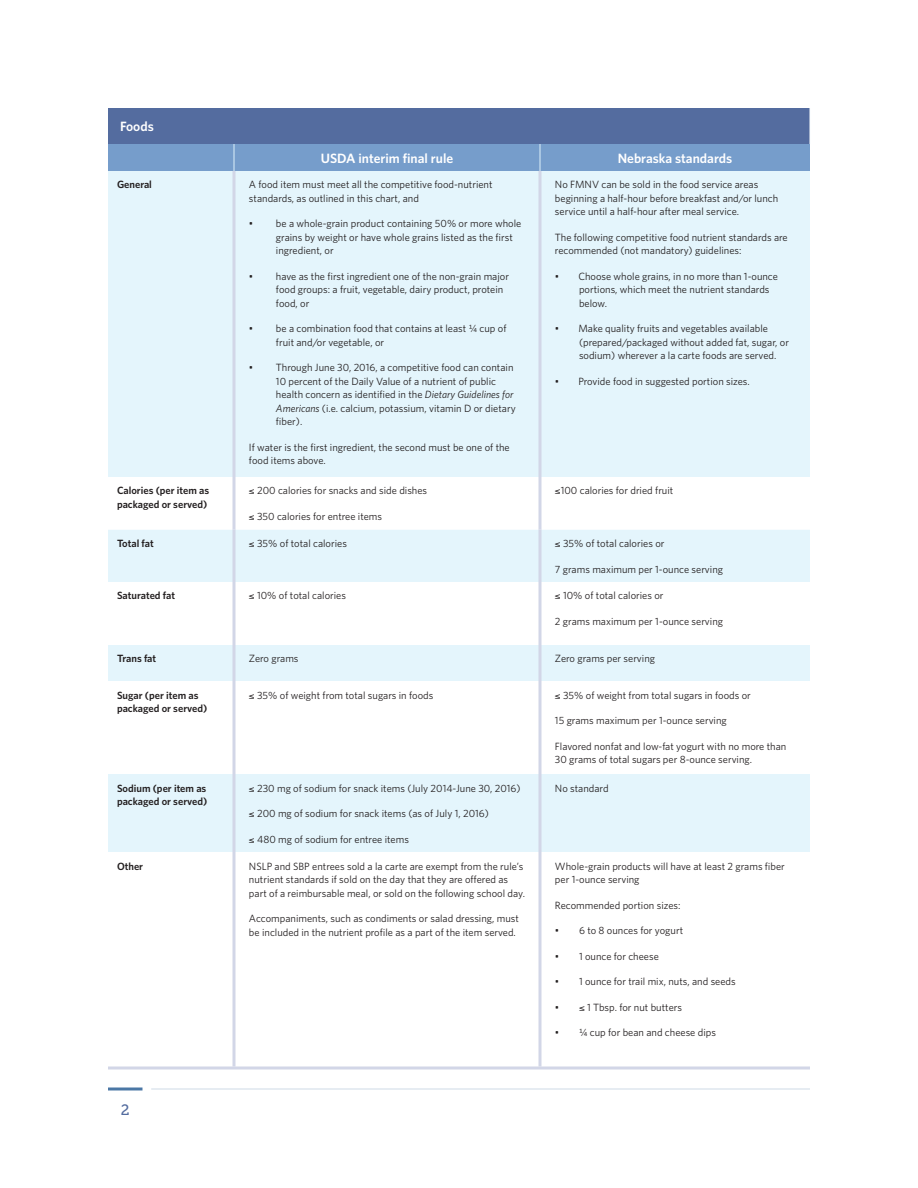
<style>
.page{position:relative;width:918px;height:1188px;background:#fff}
.page>*{position:absolute;margin:0;border:0;box-sizing:border-box;transform-origin:0 0}
.t1{font:15px "Museo Slab 500";color:#546c9f}
.t2{font:600 13.5px "Whitney";color:#fff}
.t3{font:10.5px/13.5px "Whitney";color:#231f20}
.t4{font:600 10.5px/13.5px "Whitney";color:#231f20}
.s1{font-style:italic}
</style>
<div class="page">
<hr style="left:151px;top:1088px;width:659px;height:2px;background:#1f568f">
<hr style="left:108px;top:1088px;width:34px;height:2px;background:#1f568f">
<div style="left:108px;top:108px;width:702px;height:36px;background:#546c9f"></div>
<div style="left:108px;top:171px;width:702px;height:681px;background:#e4f5fc"></div>
<svg style="left:108px;top:477px;width:702px;height:297px"></svg>
<svg style="left:108px;top:1066px;width:126px;height:4px"></svg>
<svg style="left:234px;top:1066px;width:306px;height:4px"></svg>
<svg style="left:540px;top:1066px;width:270px;height:4px"></svg>
<hr style="left:232px;top:171px;width:4px;height:306px;background:#d6ddec">
<svg style="left:232px;top:477px;width:4px;height:53px"></svg>
<hr style="left:232px;top:530px;width:4px;height:52px;background:#d6ddec">
<hr style="left:232px;top:582px;width:4px;height:63px;background:#dde0ec">
<hr style="left:232px;top:645px;width:4px;height:36px;background:#d6ddec">
<hr style="left:232px;top:681px;width:4px;height:93px;background:#dde0ec">
<hr style="left:232px;top:774px;width:4px;height:78px;background:#d6ddec">
<hr style="left:232px;top:852px;width:4px;height:214px;background:#dde0ec">
<hr style="left:538px;top:171px;width:4px;height:306px;background:#d6ddec">
<svg style="left:538px;top:477px;width:4px;height:53px"></svg>
<hr style="left:538px;top:530px;width:4px;height:52px;background:#d6ddec">
<hr style="left:538px;top:582px;width:4px;height:63px;background:#dde0ec">
<hr style="left:538px;top:645px;width:4px;height:36px;background:#d6ddec">
<hr style="left:538px;top:681px;width:4px;height:93px;background:#dde0ec">
<hr style="left:538px;top:774px;width:4px;height:78px;background:#d6ddec">
<hr style="left:538px;top:852px;width:4px;height:214px;background:#dde0ec">
<div style="left:108px;top:144px;width:702px;height:27px;background:#769dcb"></div>
<hr style="left:810px;top:108px;width:1px;height:36px;background:#f8fcfe">
<p class="t2" style="left:120px;top:118px;width:35px">Foods</p>
<p class="t2" style="left:321px;top:149px;width:134px">USDA interim final rule</p>
<p class="t2" style="left:618px;top:149px;width:116px">Nebraska standards</p>
<p class="t4" style="left:117px;top:178px;width:36px">General</p>
<p class="t3" style="left:249px;top:178px;width:245px">A food item must meet all the competitive food-nutrient standards, as outlined in this chart, and</p>
<p class="t3" style="left:276px;top:217px;width:247px;text-indent:-27px">• be a whole-grain product containing 50% or more whole grains by weight or have whole grains listed as the first ingredient, or</p>
<p class="t3" style="left:276px;top:269px;width:235px;text-indent:-27px">• have as the first ingredient one of the non-grain major food groups: a fruit, vegetable, dairy product, protein food, or</p>
<p class="t3" style="left:276px;top:322px;width:232px;text-indent:-27px">• be a combination food that contains at least ¼ cup of fruit and/or vegetable, or</p>
<p class="t3" style="left:276px;top:361px;width:241px;text-indent:-27px">• Through June 30, 2016, a competitive food can contain 10 percent of the Daily Value of a nutrient of public health concern as identified in the <span class="s1">Dietary Guidelines for Americans</span> (i.e. calcium, potassium, vitamin D or dietary fiber).</p>
<p class="t3" style="left:249px;top:440px;width:262px">If water is the first ingredient, the second must be one of the food items above.</p>
<p class="t4" style="left:117px;top:484px;width:94px">Calories (per item as packaged or served)</p>
<p class="t3" style="left:249px;top:484px;width:180px">≤ 200 calories for snacks and side dishes</p>
<p class="t3" style="left:249px;top:509px;width:135px">≤ 350 calories for entree items</p>
<p class="t3" style="left:555px;top:178px;width:225px">No FMNV can be sold in the food service areas beginning a half-hour before breakfast and/or lunch service until a half-hour after meal service.</p>
<p class="t3" style="left:555px;top:230px;width:234px">The following competitive food nutrient standards are recommended (not mandatory) guidelines:</p>
<p class="t3" style="left:579px;top:269px;width:200px;text-indent:-24px">• Choose whole grains, in no more than 1-ounce portions, which meet the nutrient standards below.</p>
<p class="t3" style="left:579px;top:322px;width:211px;text-indent:-24px">• Make quality fruits and vegetables available (prepared/packaged without added fat, sugar, or sodium) wherever a la carte foods are served.</p>
<p class="t3" style="left:555px;top:374px;width:196px">• Provide food in suggested portion sizes.</p>
<p class="t3" style="left:555px;top:484px;width:120px">≤100 calories for dried fruit</p>
<p class="t4" style="left:117px;top:536px;width:38px">Total fat</p>
<p class="t3" style="left:249px;top:536px;width:99px">≤ 35% of total calories</p>
<p class="t3" style="left:555px;top:536px;width:111px">≤ 35% of total calories or</p>
<p class="t3" style="left:555px;top:562px;width:170px">7 grams maximum per 1-ounce serving</p>
<p class="t4" style="left:117px;top:589px;width:60px">Saturated fat</p>
<p class="t3" style="left:249px;top:589px;width:99px">≤ 10% of total calories</p>
<p class="t3" style="left:555px;top:589px;width:110px">≤ 10% of total calories or</p>
<p class="t3" style="left:555px;top:614px;width:170px">2 grams maximum per 1-ounce serving</p>
<p class="t4" style="left:117px;top:652px;width:41px">Trans fat</p>
<p class="t3" style="left:249px;top:652px;width:51px">Zero grams</p>
<p class="t3" style="left:555px;top:652px;width:102px">Zero grams per serving</p>
<p class="t4" style="left:117px;top:688px;width:92px">Sugar (per item as packaged or served)</p>
<p class="t3" style="left:249px;top:688px;width:186px">≤ 35% of weight from total sugars in foods</p>
<p class="t3" style="left:555px;top:688px;width:197px">≤ 35% of weight from total sugars in foods or</p>
<p class="t3" style="left:555px;top:713px;width:173px">15 grams maximum per 1-ounce serving</p>
<p class="t3" style="left:555px;top:739px;width:233px">Flavored nonfat and low-fat yogurt with no more than<br>30 grams of total sugars per 8-ounce serving.</p>
<p class="t4" style="left:117px;top:781px;width:92px">Sodium (per item as packaged or served)</p>
<p class="t3" style="left:249px;top:781px;width:273px">≤ 230 mg of sodium for snack items (July 2014-June 30, 2016)</p>
<p class="t3" style="left:249px;top:806px;width:242px">≤ 200 mg of sodium for snack items (as of July 1, 2016)</p>
<p class="t3" style="left:249px;top:832px;width:161px">≤ 480 mg of sodium for entree items</p>
<p class="t3" style="left:555px;top:781px;width:55px">No standard</p>
<p class="t4" style="left:117px;top:859px;width:28px">Other</p>
<p class="t3" style="left:249px;top:859px;width:278px">NSLP and SBP entrees sold a la carte are exempt from the rule’s nutrient standards if sold on the day that they are offered as part of a reimbursable meal, or sold on the following school day.</p>
<p class="t3" style="left:249px;top:911px;width:272px">Accompaniments, such as condiments or salad dressing, must be included in the nutrient profile as a part of the item served.</p>
<h1 class="t1" style="left:121px;top:1101px;width:10px">2</h1>
<p class="t3" style="left:555px;top:859px;width:231px">Whole-grain products will have at least 2 grams fiber per 1-ounce serving</p>
<p class="t3" style="left:555px;top:898px;width:127px">Recommended portion sizes:</p>
<p class="t3" style="left:555px;top:923px;width:130px">• 6 to 8 ounces for yogurt</p>
<p class="t3" style="left:555px;top:949px;width:105px">• 1 ounce for cheese</p>
<p class="t3" style="left:555px;top:974px;width:182px">• 1 ounce for trail mix, nuts, and seeds</p>
<p class="t3" style="left:555px;top:1000px;width:128px">• ≤ 1 Tbsp. for nut butters</p>
<p class="t3" style="left:555px;top:1025px;width:163px">• ¼ cup for bean and cheese dips</p>
</div>
